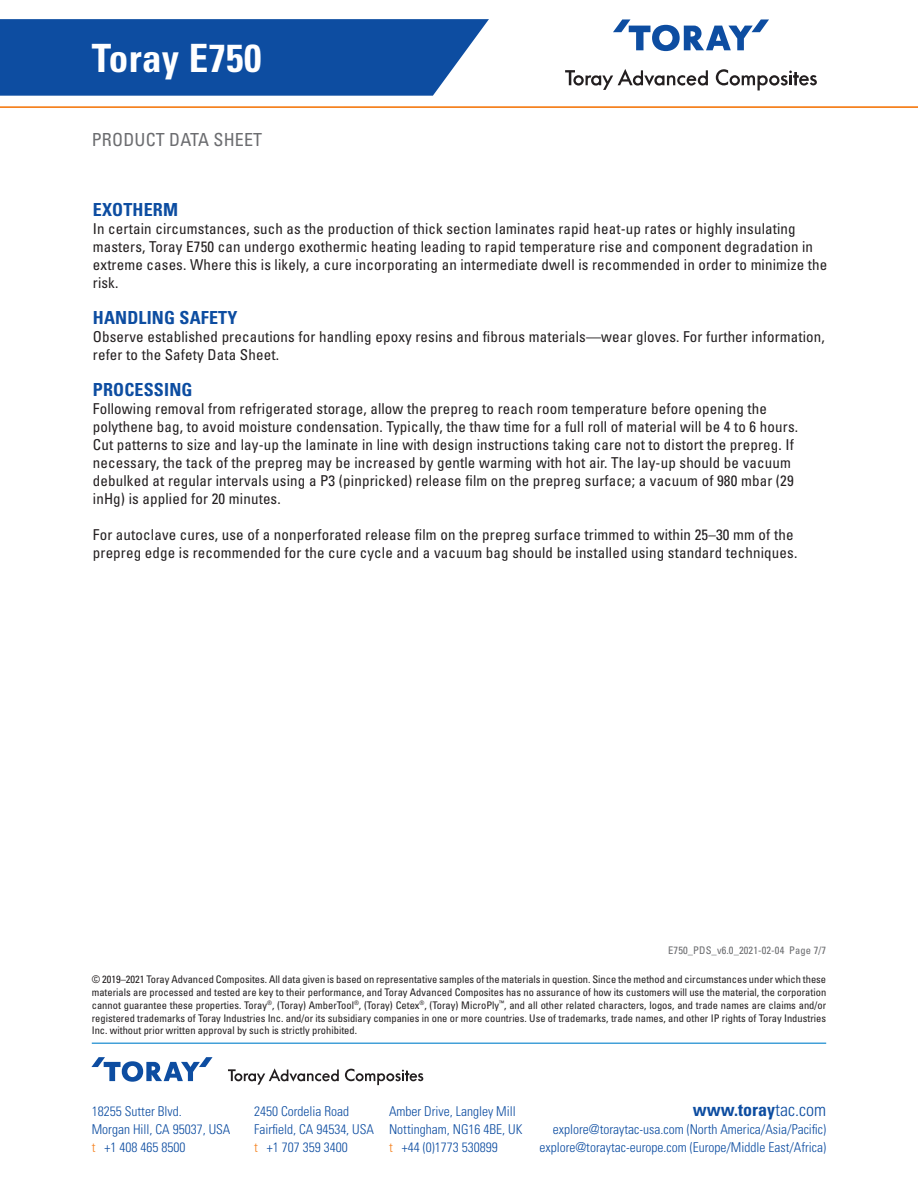
<style>
.page{position:relative;width:918px;height:1188px;background:#fff}
.page>*{position:absolute;margin:0;border:0;box-sizing:border-box;transform-origin:0 0}
.t1{font:700 condensed 39px "Univers";letter-spacing:.01em;color:#fff}
.t2{font:700 condensed 18px "Univers LT Std";letter-spacing:.01em;color:#0d4da1}
.t3{font:condensed 18px "Univers LT Std";letter-spacing:.01em;color:#6c6d70}
.t4{font:700 condensed 18px "Univers";color:#0d4da1}
.Body_text{font:condensed 15px/18px "Univers LT Std";letter-spacing:.01em;color:#231f20}
.t5{font:300 condensed 13.5px/18px "Univers";color:#0d4da1}
.t6{font:condensed 10.5px/12.8px "Univers LT Std";color:#231f20;text-align:justify}
.t7{font:condensed 10.5px "Univers LT Std";letter-spacing:.01em;color:#6c6d70}
.s1{color:#f58220}
.s2{font-weight:300}
</style>
<div class="page">
<hr style="left:92px;top:1042px;width:734px;height:2px;background:#42a0d8">
<svg style="left:91px;top:1057px;width:122px;height:25px"></svg>
<svg style="left:228px;top:1068px;width:111px;height:17px"></svg>
<svg style="left:345px;top:1069px;width:79px;height:16px"></svg>
<hr style="left:0;top:106px;width:918px;height:2px;background:#f58220">
<svg style="left:613px;top:19px;width:156px;height:32px"></svg>
<svg style="left:565px;top:69px;width:143px;height:21px"></svg>
<svg style="left:716px;top:69px;width:101px;height:21px"></svg>
<svg style="left:0;top:19px;width:489px;height:77px;background:#1b57a6"></svg>
<h1 class="t1" style="left:92px;top:35px;width:171px">Toray E750</h1>
<p class="t3" style="left:92px;top:128px;width:172px">PRODUCT DATA SHEET</p>
<h1 class="t2" style="left:93px;top:199px;width:87px">EXOTHERM</h1>
<p class="Body_text" style="left:93px;top:219px;width:736px">In certain circumstances, such as the production of thick section laminates rapid heat-up rates or highly insulating masters, Toray E750 can undergo exothermic heating leading to rapid temperature rise and component degradation in extreme cases. Where this is likely, a cure incorporating an intermediate dwell is recommended in order to minimize the risk.</p>
<h1 class="t2" style="left:93px;top:307px;width:146px">HANDLING SAFETY</h1>
<h1 class="Body_text" style="left:93px;top:327px;width:734px">Observe established precautions for handling epoxy resins and fibrous materials—wear gloves. For further information, refer to the Safety Data Sheet.</h1>
<h1 class="t2" style="left:93px;top:379px;width:101px">PROCESSING</h1>
<p class="Body_text" style="left:93px;top:399px;width:707px">Following removal from refrigerated storage, allow the prepreg to reach room temperature before opening the polythene bag, to avoid moisture condensation. Typically, the thaw time for a full roll of material will be 4 to 6 hours.</p>
<p class="Body_text" style="left:93px;top:435px;width:703px">Cut patterns to size and lay-up the laminate in line with design instructions taking care not to distort the prepreg. If necessary, the tack of the prepreg may be increased by gentle warming with hot air. The lay-up should be vacuum debulked at regular intervals using a P3 (pinpricked) release film on the prepreg surface; a vacuum of 980 mbar (29 inHg) is applied for 20 minutes.</p>
<p class="Body_text" style="left:93px;top:525px;width:706px">For autoclave cures, use of a nonperforated release film on the prepreg surface trimmed to within 25–30 mm of the prepreg edge is recommended for the cure cycle and a vacuum bag should be installed using standard techniques.</p>
<p class="t7" style="left:668px;top:944px;width:159px">E750_PDS_v6.0_2021-02-04 Page 7/7</p>
<p class="t6" style="left:92px;top:973px;width:736px">© 2019–2021 Toray Advanced Composites. All data given is based on representative samples of the materials in question. Since the method and circumstances under which these materials are processed and tested are key to their performance, and Toray Advanced Composites has no assurance of how its customers will use the material, the corporation cannot guarantee these properties. Toray<sup>®</sup>, (Toray) AmberTool<sup>®</sup>, (Toray) Cetex<sup>®</sup>, (Toray) MicroPly<sup>™</sup>, and all other related characters, logos, and trade names are claims and/or registered trademarks of Toray Industries Inc. and/or its subsidiary companies in one or more countries. Use of trademarks, trade names, and other IP rights of Toray Industries Inc. without prior written approval by such is strictly prohibited.</p>
<p class="t5" style="left:92px;top:1102px;width:140px">18255 Sutter Blvd.<br>Morgan Hill, CA 95037, USA <span class="s1">t</span> +1 408 465 8500</p>
<p class="t5" style="left:254px;top:1102px;width:121px">2450 Cordelia Road<br>Fairfield, CA 94534, USA <span class="s1">t</span> +1 707 359 3400</p>
<p class="t5" style="left:389px;top:1102px;width:135px">Amber Drive, Langley Mill<br>Nottingham, NG16 4BE, UK <span class="s1">t</span> +44 (0)1773 530899</p>
<p class="t4" style="left:693px;top:1099px;width:135px">www.toray<span class="s2">tac.com</span></p>
<p class="t5" style="left:540px;top:1120px;width:288px;text-align:right">explore@toraytac-usa.com (North America/Asia/Pacific) explore@toraytac-europe.com (Europe/Middle East/Africa)</p>
</div>
